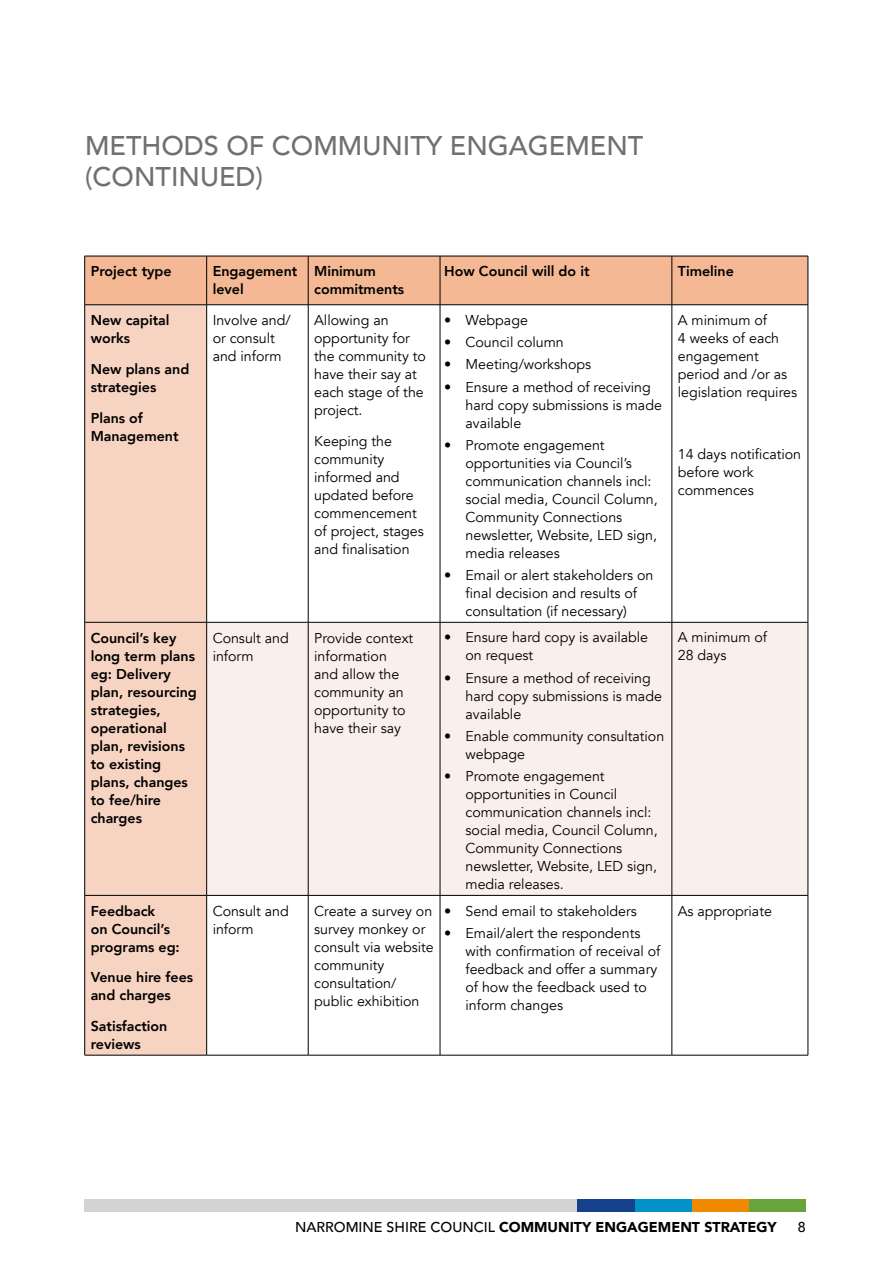
<style>
.page{position:relative;width:893px;height:1263px;background:#fff}
.page>*{position:absolute;margin:0;border:0;box-sizing:border-box;transform-origin:0 0}
.t1{font:500 27px/31.5px "Avenir";color:#6e7171}
.t2{font:14.25px/18px "Avenir";color:#000}
.t3{font:800 14.25px/18px "Avenir";color:#000}
.t4{font:900 14.25px "Avenir";color:#000}
.t5{font:500 14.25px "Avenir";color:#000}
.s1{font-weight:500}
</style>
<div class="page">
<div style="left:85px;top:257px;width:723px;height:47px;background:#f4b894"></div>
<svg style="left:85px;top:305px;width:121px;height:750px;background:#f2cebe"></svg>
<div style="left:207px;top:623px;width:601px;height:272px;background:#faf0eb"></div>
<hr style="left:85px;top:256px;width:122px;height:1px;background:#000">
<hr style="left:84px;top:256px;width:1px;height:49px;background:#000">
<hr style="left:207px;top:256px;width:101px;height:1px;background:#000">
<hr style="left:206px;top:256px;width:1px;height:49px;background:#000">
<hr style="left:308px;top:256px;width:132px;height:1px;background:#000">
<hr style="left:308px;top:256px;width:1px;height:49px;background:#000">
<hr style="left:440px;top:256px;width:232px;height:1px;background:#000">
<hr style="left:440px;top:256px;width:1px;height:49px;background:#000">
<hr style="left:672px;top:256px;width:136px;height:1px;background:#000">
<hr style="left:672px;top:256px;width:1px;height:49px;background:#000">
<hr style="left:808px;top:256px;width:1px;height:49px;background:#000">
<hr style="left:85px;top:304px;width:122px;height:1px;background:#000">
<hr style="left:84px;top:305px;width:1px;height:317px;background:#000">
<hr style="left:207px;top:304px;width:101px;height:1px;background:#000">
<hr style="left:206px;top:305px;width:1px;height:317px;background:#000">
<hr style="left:308px;top:304px;width:132px;height:1px;background:#000">
<hr style="left:308px;top:305px;width:1px;height:317px;background:#000">
<hr style="left:440px;top:304px;width:232px;height:1px;background:#000">
<hr style="left:440px;top:305px;width:1px;height:317px;background:#000">
<hr style="left:672px;top:304px;width:136px;height:1px;background:#000">
<hr style="left:672px;top:305px;width:1px;height:317px;background:#000">
<hr style="left:808px;top:305px;width:1px;height:317px;background:#000">
<hr style="left:85px;top:622px;width:122px;height:1px;background:#000">
<hr style="left:84px;top:622px;width:1px;height:273px;background:#000">
<hr style="left:207px;top:622px;width:101px;height:1px;background:#000">
<hr style="left:206px;top:622px;width:1px;height:273px;background:#000">
<hr style="left:308px;top:622px;width:132px;height:1px;background:#000">
<hr style="left:308px;top:622px;width:1px;height:273px;background:#000">
<hr style="left:440px;top:622px;width:232px;height:1px;background:#000">
<hr style="left:440px;top:622px;width:1px;height:273px;background:#000">
<hr style="left:672px;top:622px;width:136px;height:1px;background:#000">
<hr style="left:672px;top:622px;width:1px;height:273px;background:#000">
<hr style="left:808px;top:622px;width:1px;height:273px;background:#000">
<hr style="left:85px;top:895px;width:122px;height:1px;background:#000">
<hr style="left:84px;top:895px;width:1px;height:160px;background:#000">
<hr style="left:207px;top:895px;width:101px;height:1px;background:#000">
<hr style="left:206px;top:895px;width:1px;height:160px;background:#000">
<hr style="left:308px;top:895px;width:132px;height:1px;background:#000">
<hr style="left:308px;top:895px;width:1px;height:160px;background:#000">
<hr style="left:440px;top:895px;width:232px;height:1px;background:#000">
<hr style="left:440px;top:895px;width:1px;height:160px;background:#000">
<hr style="left:672px;top:895px;width:136px;height:1px;background:#000">
<hr style="left:672px;top:895px;width:1px;height:160px;background:#000">
<hr style="left:808px;top:895px;width:1px;height:160px;background:#000">
<hr style="left:85px;top:1055px;width:122px;height:1px;background:#000">
<hr style="left:207px;top:1055px;width:101px;height:1px;background:#000">
<hr style="left:308px;top:1055px;width:132px;height:1px;background:#000">
<hr style="left:440px;top:1055px;width:232px;height:1px;background:#000">
<hr style="left:672px;top:1055px;width:136px;height:1px;background:#000">
<div style="left:748px;top:1199px;width:58px;height:12px;background:#69a33b"></div>
<div style="left:691px;top:1199px;width:57px;height:12px;background:#ef8a00"></div>
<div style="left:634px;top:1199px;width:57px;height:12px;background:#0093c9"></div>
<div style="left:577px;top:1199px;width:57px;height:12px;background:#15428a"></div>
<div style="left:85px;top:1199px;width:492px;height:12px;background:#d1d3d4"></div>
<h1 class="t1" style="left:85px;top:128px;width:560px">METHODS OF COMMUNITY ENGAGEMENT (CONTINUED)</h1>
<p class="t3" style="left:91px;top:262px;width:82px">Project type</p>
<p class="t3" style="left:213px;top:262px;width:86px">Engagement level</p>
<p class="t3" style="left:314px;top:262px;width:91px">Minimum commitments</p>
<p class="t3" style="left:444px;top:262px;width:147px">How Council will do it</p>
<p class="t3" style="left:678px;top:262px;width:58px">Timeline</p>
<p class="t3" style="left:91px;top:311px;width:80px">New capital works</p>
<p class="t3" style="left:91px;top:360px;width:100px">New plans and strategies</p>
<p class="t3" style="left:91px;top:409px;width:89px">Plans of<br>Management</p>
<p class="t2" style="left:678px;top:311px;width:121px">A minimum of<br>4 weeks of each engagement period and /or as legislation requires</p>
<p class="t2" style="left:444px;top:311px;width:85px">• Webpage</p>
<p class="t2" style="left:444px;top:334px;width:121px">• Council column</p>
<p class="t2" style="left:444px;top:356px;width:148px">• Meeting/workshops</p>
<p class="t2" style="left:466px;top:378px;width:198px;text-indent:-21px">• Ensure a method of receiving hard copy submissions is made available</p>
<p class="t2" style="left:466px;top:436px;width:194px;text-indent:-21px">• Promote engagement opportunities via Council’s communication channels incl: social media, Council Column,<br>Community Connections newsletter, Website, LED sign, media releases</p>
<p class="t2" style="left:444px;top:567px;width:211px;text-align:center">• Email or alert stakeholders on final decision and results of consultation (if necessary)</p>
<p class="t2" style="left:213px;top:311px;width:80px">Involve and/ or consult and inform</p>
<p class="t2" style="left:314px;top:311px;width:113px">Allowing an opportunity for the community to have their say at each stage of the project.</p>
<p class="t2" style="left:314px;top:432px;width:111px">Keeping the community informed and updated before commencement of project, stages and finalisation</p>
<p class="t2" style="left:678px;top:445px;width:125px">14 days notification before work commences</p>
<p class="t3" style="left:91px;top:629px;width:108px">Council’s key long term plans eg: Delivery plan, resourcing strategies, operational plan, revisions to existing plans, changes to fee/hire charges</p>
<p class="t2" style="left:213px;top:629px;width:78px">Consult and inform</p>
<p class="t2" style="left:314px;top:629px;width:101px">Provide context information and allow the community an opportunity to have their say</p>
<p class="t2" style="left:466px;top:629px;width:184px;text-indent:-21px">• Ensure hard copy is available on request</p>
<p class="t2" style="left:466px;top:669px;width:198px;text-indent:-21px">• Ensure a method of receiving hard copy submissions is made available</p>
<p class="t2" style="left:466px;top:727px;width:200px;text-indent:-21px">• Enable community consultation webpage</p>
<p class="t2" style="left:466px;top:768px;width:194px;text-indent:-21px">• Promote engagement opportunities in Council communication channels incl: social media, Council Column,<br>Community Connections newsletter, Website, LED sign, media releases.</p>
<p class="t3" style="left:91px;top:902px;width:91px">Feedback<br>on Council’s programs eg:</p>
<p class="t3" style="left:91px;top:968px;width:104px">Venue hire fees and charges</p>
<p class="t3" style="left:91px;top:1017px;width:78px">Satisfaction reviews</p>
<p class="t2" style="left:213px;top:902px;width:78px">Consult and inform</p>
<p class="t2" style="left:314px;top:902px;width:121px">Create a survey on survey monkey or consult via website community consultation/ public exhibition</p>
<p class="t2" style="left:444px;top:902px;width:194px">• Send email to stakeholders</p>
<p class="t2" style="left:466px;top:924px;width:196px;text-indent:-21px">• Email/alert the respondents with confirmation of receival of feedback and offer a summary of how the feedback used to inform changes</p>
<p class="t2" style="left:678px;top:629px;width:91px">A minimum of<br>28 days</p>
<p class="t2" style="left:678px;top:902px;width:96px">As appropriate</p>
<p class="t4" style="left:295px;top:1215px;width:483px"><span class="s1">NARROMINE SHIRE COUNCIL</span> COMMUNITY ENGAGEMENT STRATEGY</p>
<p class="t5" style="left:798px;top:1215px;width:9px">8</p>
</div>
